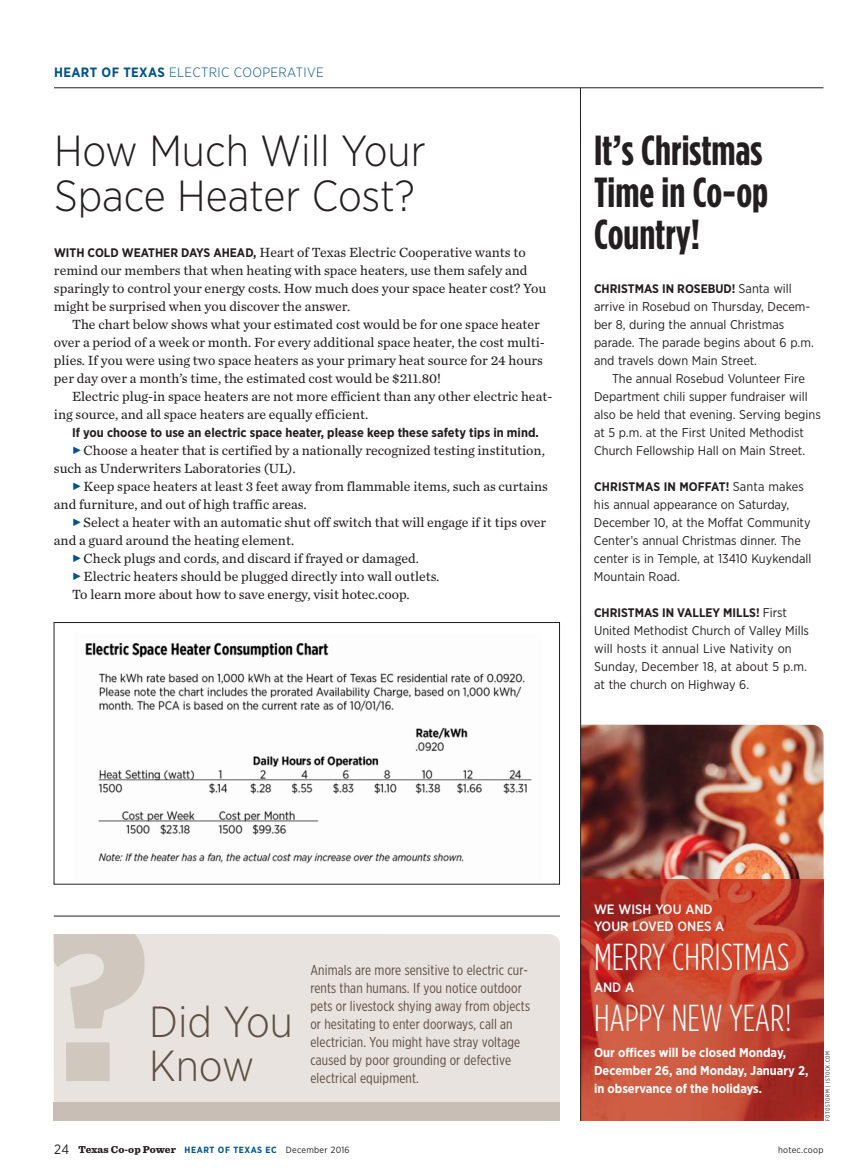
<style>
.page{position:relative;width:864px;height:1175px;background:#fff}
.page>*{position:absolute;margin:0;border:0;box-sizing:border-box;transform-origin:0 0}
.t1{font:300 43.5px/45px "Gotham Narrow";color:#231f20}
.t2{font:300 43.5px/43.5px "Gotham Narrow";color:#5e4d42}
.t3{font:700 42px/42px "Gotham Condensed";color:#231f20}
.t4{font:300 37.5px "Gotham Condensed";color:#fff}
.t5{font:14.25px/18px "Gotham X Narrow";letter-spacing:.01em;color:#5e4d42}
.t6{font:13.8px/18px "Chronicle Text G2";color:#231f20}
.t7{font:300 13.5px "Gotham Narrow";letter-spacing:.03em;color:#005387}
.t8{font:500 13.5px/16.5px "Gotham Narrow";color:#fff}
.t9{font:12.75px/18px "Gotham Narrow";color:#231f20}
.t10{font:700 12.75px/18px "Gotham Narrow";color:#fff}
.t11{font:700 12.75px "Gotham Narrow";color:#231f20}
.t12{font:700 12.3px "Gotham Narrow";color:#231f20}
.t13{font:900 10.5px "Sentinel";letter-spacing:.005em;color:#231f20}
.t14{font:9px "Gotham Narrow";letter-spacing:.03em;color:#231f20}
.t15{font:6px "Gotham X Narrow";letter-spacing:.09em;color:#231f20}
.s1{font-weight:700}
.s2{font-family:"Gotham Narrow";font-weight:700;font-size:12.3px}
.s3{font-weight:400;font-size:12.75px}
.s4{font-family:"Gotham Narrow";font-weight:400;font-size:13.5px}
.s5{font-family:"Gotham Narrow";font-weight:700;font-size:9px;color:#005387}
.s6{font-family:"Gotham Narrow";font-weight:400;font-size:9px}
</style>
<div class="page">
<div style="left:54px;top:622px;width:506px;height:262px;border:1px solid #231f20"></div>
<img style="left:85px;top:642px;width:447px;height:222px">
<div style="left:54px;top:934px;width:506px;height:168px;background:#e8e3df"></div>
<svg style="left:54px;top:934px;width:91px;height:147px;background:#dbd4ce"></svg>
<div style="left:54px;top:1102px;width:506px;height:18px;background:#c9beb5"></div>
<img style="left:581px;top:724px;width:243px;height:155px">
<img style="left:581px;top:879px;width:243px;height:241px">
<hr style="left:54px;top:915px;width:506px;height:1px;background:#231f20">
<hr style="left:54px;top:87px;width:770px;height:1px;background:#231f20">
<hr style="left:580px;top:88px;width:1px;height:1033px;background:#231f20">
<p class="t7" style="left:54px;top:67px;width:271px"><span class="s1">HEART OF TEXAS</span> ELECTRIC COOPERATIVE</p>
<h1 class="t1" style="left:54px;top:131px;width:373px">How Much Will Your<br>Space Heater Cost?</h1>
<p class="t6" style="left:54px;top:244px;width:494px"><span class="s2">WITH COLD WEATHER DAYS AHEAD,</span> Heart of Texas Electric Cooperative wants to remind our members that when heating with space heaters, use them safely and sparingly to control your energy costs. How much does your space heater cost? You might be surprised when you discover the answer.</p>
<p class="t6" style="left:54px;top:316px;width:492px;text-indent:18px">The chart below shows what your estimated cost would be for one space heater over a period of a week or month. For every additional space heater, the cost multi&shy;plies. If you were using two space heaters as your primary heat source for 24 hours per day over a month’s time, the estimated cost would be $211.80!</p>
<p class="t6" style="left:54px;top:388px;width:500px;text-indent:18px">Electric plug-in space heaters are not more efficient than any other electric heat&shy;ing source, and all space heaters are equally efficient.</p>
<p class="t11" style="left:72px;top:427px;width:468px">If you choose to use an electric space heater, please keep these safety tips in mind.</p>
<p class="t6" style="left:54px;top:442px;width:492px;text-indent:30px">Choose a heater that is certified by a nationally recognized testing institution, such as Underwriters Laboratories (UL).</p>
<p class="t6" style="left:54px;top:478px;width:496px;text-indent:30px">Keep space heaters at least 3 feet away from flammable items, such as curtains and furniture, and out of high traffic areas.</p>
<p class="t6" style="left:84px;top:514px;width:464px">Select a heater with an automatic shut off switch that will engage if it tips over</p>
<p class="t6" style="left:54px;top:532px;width:242px">and a guard around the heating element.</p>
<p class="t6" style="left:84px;top:550px;width:337px">Check plugs and cords, and discard if frayed or damaged.</p>
<p class="t6" style="left:84px;top:568px;width:357px">Electric heaters should be plugged directly into wall outlets.</p>
<p class="t6" style="left:72px;top:586px;width:339px">To learn more about how to save energy, visit hotec.coop.</p>
<h2 class="t3" style="left:594px;top:129px;width:176px">It’s Christmas<br>Time in Co-op<br>Country!</h2>
<p class="t12" style="left:594px;top:284px;width:199px">CHRISTMAS IN ROSEBUD! <span class="s3">Santa will</span></p>
<p class="t9" style="left:594px;top:298px;width:221px">arrive in Rosebud on Thursday, Decem&shy;ber 8, during the annual Christmas parade. The parade begins about 6 p.m. and travels down Main Street.</p>
<p class="t9" style="left:594px;top:370px;width:228px;text-indent:18px">The annual Rosebud Volunteer Fire Department chili supper fundraiser will also be held that evening. Serving begins at 5 p.m. at the First United Methodist Church Fellowship Hall on Main Street.</p>
<p class="t12" style="left:594px;top:482px;width:212px">CHRISTMAS IN MOFFAT! <span class="s3">Santa makes</span></p>
<p class="t9" style="left:594px;top:496px;width:219px">his annual appearance on Saturday, December 10, at the Moffat Community Center’s annual Christmas dinner. The center is in Temple, at 13410 Kuykendall Mountain Road.</p>
<p class="t12" style="left:594px;top:608px;width:195px">CHRISTMAS IN VALLEY MILLS! <span class="s3">First</span></p>
<p class="t9" style="left:594px;top:622px;width:217px">United Methodist Church of Valley Mills will hosts it annual Live Nativity on Sunday, December 18, at about 5 p.m. at the church on Highway 6.</p>
<h1 class="t2" style="left:149px;top:1002px;width:145px">Did You<br>Know</h1>
<p class="t5" style="left:310px;top:961px;width:221px">Animals are more sensitive to electric cur&shy;rents than humans. If you notice outdoor pets or livestock shying away from objects or hesitating to enter doorways, call an electrician. You might have stray voltage caused by poor grounding or defective electrical equipment.</p>
<p class="t8" style="left:594px;top:902px;width:132px">WE WISH YOU AND<br>YOUR LOVED ONES A</p>
<h3 class="t4" style="left:594px;top:943px;width:197px">MERRY CHRISTMAS</h3>
<p class="t8" style="left:594px;top:980px;width:42px">AND A</p>
<h3 class="t4" style="left:594px;top:1004px;width:199px">HAPPY NEW YEAR!</h3>
<p class="t10" style="left:594px;top:1044px;width:216px">Our offices will be closed Monday,<br>December 26, and Monday, January 2, in observance of the holidays.</p>
<p class="t15" style="left:826px;top:1120px;width:71px;rotate:-90deg">FOTOSTORM | ISTOCK.COM</p>
<p class="t13" style="left:54px;top:1145px;width:297px"><span class="s4">24</span> Texas Co-op Power <span class="s5">HEART OF TEXAS EC</span> <span class="s6">December 2016</span></p>
<p class="t14" style="left:778px;top:1146px;width:47px">hotec.coop</p>
</div>
